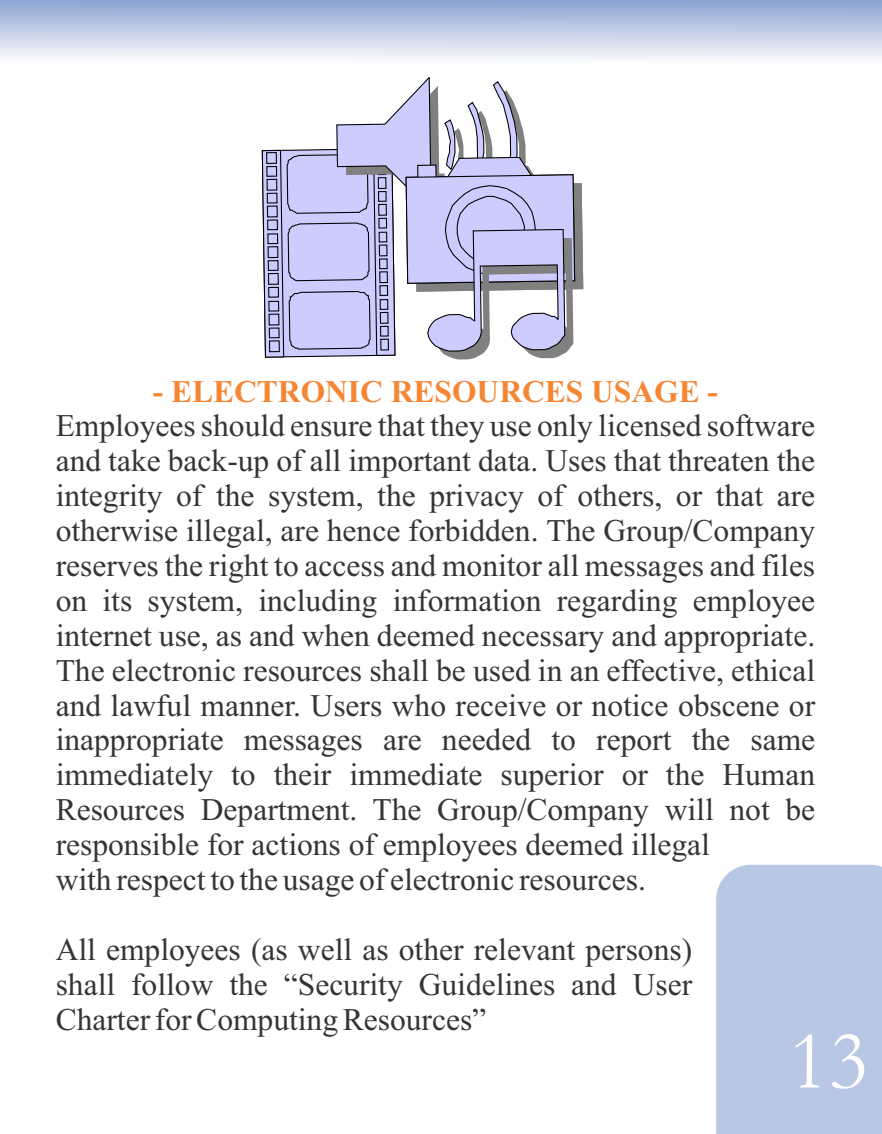
<style>
.page{position:relative;width:882px;height:1134px;background:#fff}
.page>*{position:absolute;margin:0;border:0;box-sizing:border-box;transform-origin:0 0}
.t1{font:84px "Garamond";color:#fefefe}
.t2{font:31.5px/35px "Times New Roman";color:#373435}
.t3{font:700 31.5px "Times New Roman";color:#f58634}
</style>
<div class="page">
<div style="left:716px;top:865px;width:165px;height:269px;background:#b8c7e3"></div>
<svg style="left:1px;top:0;width:880px;height:59px;background:#bfcce6"></svg>
<svg style="left:261px;top:77px;width:322px;height:283px"></svg>
<p class="t3" style="left:153px;top:380px;width:567px">- ELECTRONIC RESOURCES USAGE -</p>
<p class="t2" style="left:56px;top:411px;width:761px">Employees should ensure that they use only licensed software and take back-up of all important data. Uses that threaten the integrity of the system, the privacy of others, or that are otherwise illegal, are hence forbidden. The Group/Company reserves the right to access and monitor all messages and files on its system, including information regarding employee internet use, as and when deemed necessary and appropriate.<br>The electronic resources shall be used in an effective, ethical and lawful manner. Users who receive or notice obscene or inappropriate messages are needed to report the same immediately to their immediate superior or the Human Resources Department. The Group/Company will not be responsible for actions of employees deemed illegal<br>with respect to the usage of electronic resources.</p>
<p class="t2" style="left:56px;top:935px;width:638px;text-align:justify">All employees (as well as other relevant persons) shall follow the “Security Guidelines and User Charter for Computing Resources”</p>
<h1 class="t1" style="left:789px;top:1033px;width:80px">13</h1>
</div>
